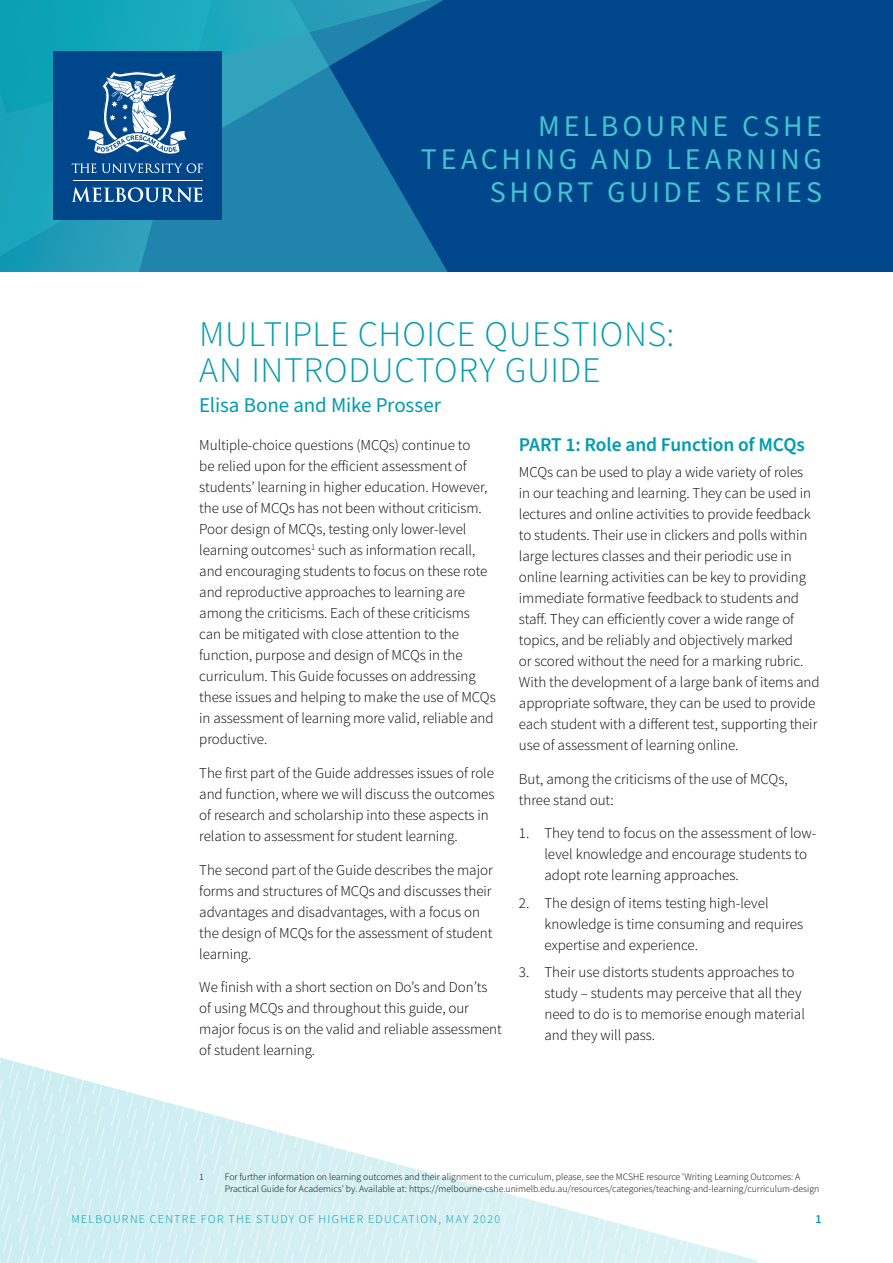
<style>
.page{position:relative;width:893px;height:1263px;background:#fff}
.page>*{position:absolute;margin:0;border:0;box-sizing:border-box;transform-origin:0 0}
.t1{font:300 36px/36px "Source Sans Pro";letter-spacing:.015em;color:#009cae}
.t2{font:30px/33px "Source Sans Pro";letter-spacing:.12em;color:#44c3cf;text-align:right}
.t3{font:21px "Source Sans Pro";letter-spacing:-.01em;color:#009cae}
.t4{font:600 19.5px "Source Sans Pro";letter-spacing:-.005em;color:#009cae}
.t5{font:300 15px/21px "Source Sans Pro";letter-spacing:-.005em;color:#000}
.t6{font:300 12px "Source Sans Pro";letter-spacing:.11em;color:#009cae}
.t7{font:600 12px "Source Sans Pro";color:#009cae}
.t8{font:300 9.75px/12px "Source Sans Pro";color:#000}
</style>
<div class="page">
<div style="left:0;top:0;width:893px;height:272px;background:#00468b"></div>
<svg style="left:0;top:1057px;width:725px;height:206px"></svg>
<svg style="left:230px;top:0;width:218px;height:272px;fill:#2184ac"></svg>
<svg style="left:0;top:114px;width:230px;height:158px;background:#1f98b5"></svg>
<svg style="left:0;top:0;width:430px;height:114px"></svg>
<div style="left:53px;top:52px;width:168px;height:168px;background:#00468b"></div>
<svg style="left:72px;top:163px;width:24px;height:10px"></svg>
<svg style="left:102px;top:163px;width:101px;height:10px"></svg>
<hr style="left:73px;top:180px;width:129px;height:1px;background:#fff">
<svg style="left:72px;top:187px;width:131px;height:15px"></svg>
<svg style="left:87px;top:70px;width:100px;height:84px"></svg>
<h2 class="t2" style="left:421px;top:111px;width:403px">MELBOURNE CSHE<br>TEACHING AND LEARNING<br>SHORT GUIDE SERIES</h2>
<h1 class="t1" style="left:199px;top:316px;width:477px">MULTIPLE CHOICE QUESTIONS:<br>AN INTRODUCTORY GUIDE</h1>
<h3 class="t3" style="left:199px;top:391px;width:243px">Elisa Bone and Mike Prosser</h3>
<p class="t5" style="left:199px;top:435px;width:298px">Multiple-choice questions (MCQs) continue to<br>be relied upon for the efficient assessment of students’ learning in higher education. However, the use of MCQs has not been without criticism.<br>Poor design of MCQs, testing only lower-level learning outcomes<sup>1</sup> such as information recall, and encouraging students to focus on these rote and reproductive approaches to learning are among the criticisms. Each of these criticisms<br>can be mitigated with close attention to the function, purpose and design of MCQs in the curriculum. This Guide focusses on addressing these issues and helping to make the use of MCQs in assessment of learning more valid, reliable and productive.</p>
<p class="t5" style="left:199px;top:762px;width:297px">The first part of the Guide addresses issues of role and function, where we will discuss the outcomes of research and scholarship into these aspects in relation to assessment for student learning.</p>
<p class="t5" style="left:199px;top:859px;width:295px">The second part of the Guide describes the major forms and structures of MCQs and discusses their advantages and disadvantages, with a focus on the design of MCQs for the assessment of student learning.</p>
<p class="t5" style="left:199px;top:977px;width:304px">We finish with a short section on Do’s and Don’ts of using MCQs and throughout this guide, our major focus is on the valid and reliable assessment of student learning.</p>
<h3 class="t4" style="left:519px;top:432px;width:287px">PART 1: Role and Function of MCQs</h3>
<p class="t5" style="left:519px;top:461px;width:302px">MCQs can be used to play a wide variety of roles<br>in our teaching and learning. They can be used in lectures and online activities to provide feedback to students. Their use in clickers and polls within large lectures classes and their periodic use in online learning activities can be key to providing immediate formative feedback to students and staff. They can efficiently cover a wide range of topics, and be reliably and objectively marked<br>or scored without the need for a marking rubric.<br>With the development of a large bank of items and appropriate software, they can be used to provide each student with a different test, supporting their use of assessment of learning online.</p>
<p class="t5" style="left:519px;top:768px;width:270px">But, among the criticisms of the use of MCQs, three stand out:</p>
<p class="t5" style="left:544px;top:823px;width:273px;text-indent:-26px">1. They tend to focus on the assessment of low&shy;level knowledge and encourage students to adopt rote learning approaches.</p>
<p class="t5" style="left:544px;top:892px;width:260px;text-indent:-26px">2. The design of items testing high-level knowledge is time consuming and requires expertise and experience.</p>
<p class="t5" style="left:544px;top:962px;width:262px;text-indent:-26px">3. Their use distorts students approaches to study – students may perceive that all they need to do is to memorise enough material and they will pass.</p>
<p class="t8" style="left:199px;top:1170px;width:6px">1</p>
<p class="t8" style="left:225px;top:1170px;width:596px">For further information on learning outcomes and their alignment to the curriculum, please, see the MCSHE resource ‘Writing Learning Outcomes: A<br>Practical Guide for Academics’ by. Available at: https://melbourne-cshe.unimelb.edu.au/resources/categories/teaching-and-learning/curriculum-design</p>
<p class="t6" style="left:71px;top:1212px;width:430px">MELBOURNE CENTRE FOR THE STUDY OF HIGHER EDUCATION, MAY 2020</p>
<p class="t7" style="left:815px;top:1211px;width:8px">1</p>
</div>
